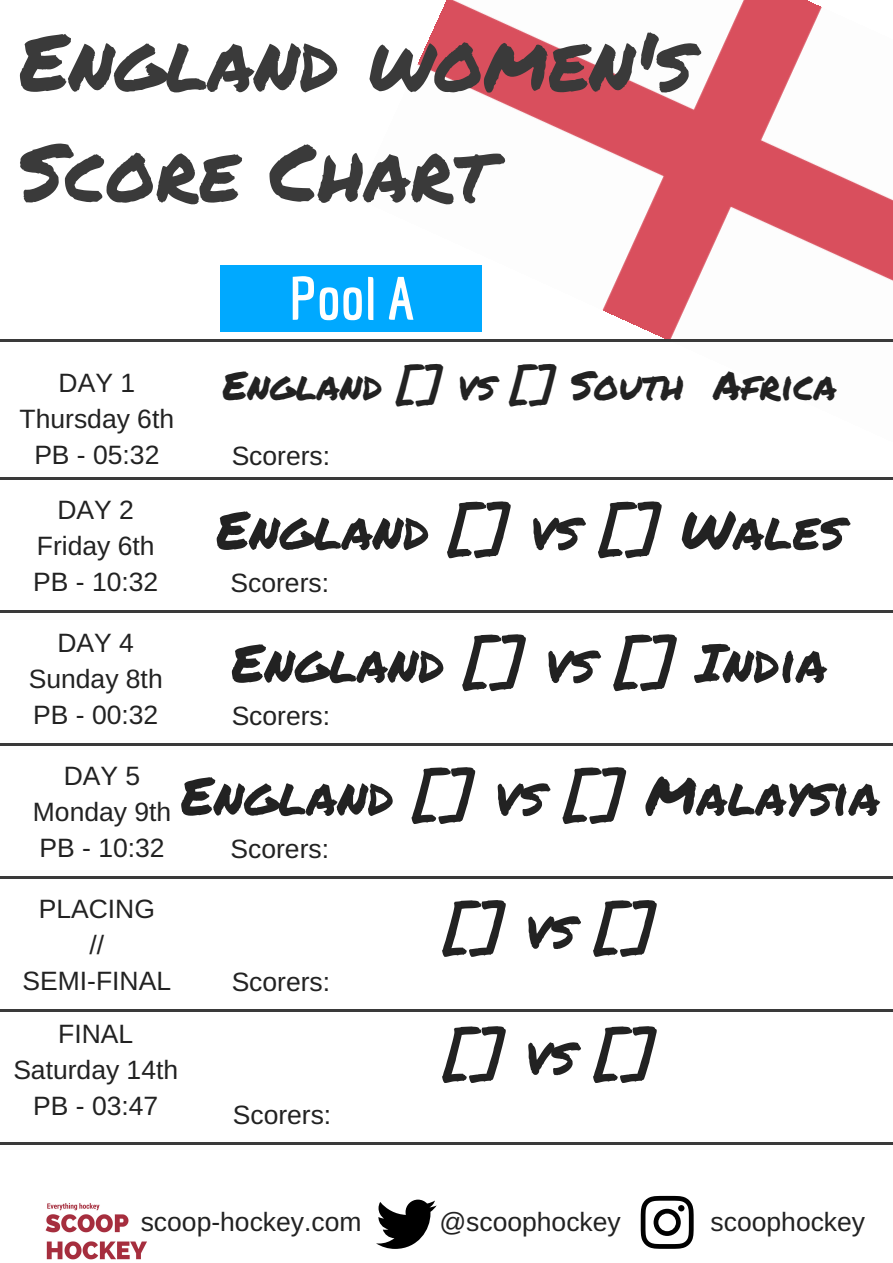
<style>
.page{position:relative;width:893px;height:1263px;background:#fff}
.page>*{position:absolute;margin:0;border:0;box-sizing:border-box;transform-origin:0 0}
.t1{font:79.5px/110.4px "Permanent Marker";color:#3a3a3a}
.t2{font:700 59.55px "Economica";color:#fff}
.t3{font:52.95px "Permanent Marker";color:#222}
.t4{font:39.75px "Permanent Marker";color:#222}
.t5{font:26.55px/36px "Arimo";color:#222;text-align:center}
</style>
<div class="page">
<hr style="left:0;top:478px;width:893px;height:2px;background:#3a3a3a">
<hr style="left:0;top:610px;width:893px;height:3px;background:#3a3a3a">
<hr style="left:0;top:743px;width:893px;height:2px;background:#3a3a3a">
<hr style="left:0;top:876px;width:893px;height:2px;background:#3a3a3a">
<hr style="left:0;top:1009px;width:893px;height:2px;background:#3a3a3a">
<hr style="left:0;top:1142px;width:893px;height:2px;background:#3a3a3a">
<img style="left:357px;top:0;width:536px;height:342px">
<hr style="left:0;top:339px;width:893px;height:2px;background:#3a3a3a">
<div style="left:221px;top:266px;width:261px;height:66px;background:#00a9ff"></div>
<img style="left:45px;top:1203px;width:102px;height:57px">
<svg style="left:376px;top:1199px;width:61px;height:50px"></svg>
<svg style="left:641px;top:1196px;width:53px;height:53px"></svg>
<h1 class="t1" style="left:19px;top:5px;width:675px">England women's<br>Score Chart</h1>
<h2 class="t2" style="left:289px;top:263px;width:127px">Pool A</h2>
<p class="t5" style="left:20px;top:365px;width:156px">DAY 1<br>Thursday 6th<br>PB - 05:32</p>
<p class="t5" style="left:33px;top:492px;width:127px">DAY 2<br>Friday 6th<br>PB - 10:32</p>
<p class="t5" style="left:29px;top:625px;width:135px">DAY 4<br>Sunday 8th<br>PB - 00:32</p>
<h3 class="t4" style="left:223px;top:356px;width:616px">England [ ] vs [ ] South Africa</h3>
<p class="t5" style="left:232px;top:438px;width:100px">Scorers:</p>
<h3 class="t3" style="left:216px;top:491px;width:630px">England [ ] vs [ ] Wales</h3>
<p class="t5" style="left:231px;top:565px;width:100px">Scorers:</p>
<h3 class="t3" style="left:231px;top:624px;width:597px">England [ ] vs [ ] India</h3>
<p class="t5" style="left:232px;top:698px;width:100px">Scorers:</p>
<p class="t5" style="left:33px;top:758px;width:140px">DAY 5<br>Monday 9th<br>PB - 10:32</p>
<h3 class="t3" style="left:181px;top:756px;width:701px">England [ ] vs [ ] Malaysia</h3>
<p class="t5" style="left:231px;top:831px;width:100px">Scorers:</p>
<p class="t5" style="left:23px;top:890px;width:150px">PLACING<br>//<br>SEMI-FINAL</p>
<p class="t5" style="left:13px;top:1015px;width:166px">FINAL<br>Saturday 14th<br>PB - 03:47</p>
<p class="t5" style="left:232px;top:964px;width:100px">Scorers:</p>
<p class="t5" style="left:233px;top:1096px;width:100px">Scorers:</p>
<h3 class="t3" style="left:444px;top:889px;width:214px">[]vs[]</h3>
<h3 class="t3" style="left:444px;top:1015px;width:214px">[]vs[]</h3>
<p class="t5" style="left:141px;top:1203px;width:222px">scoop-hockey.com</p>
<p class="t5" style="left:439px;top:1203px;width:183px">@scoophockey</p>
<p class="t5" style="left:711px;top:1203px;width:156px">scoophockey</p>
</div>
